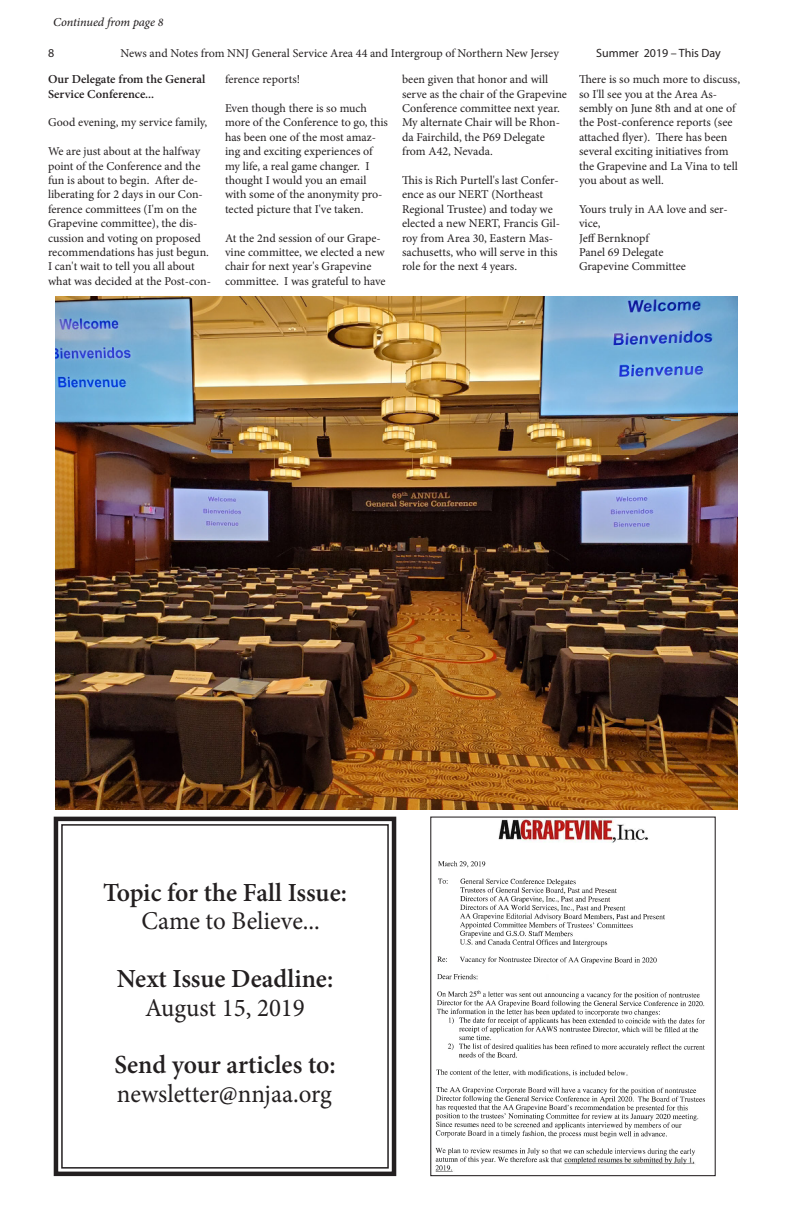
<style>
.page{position:relative;width:792px;height:1224px;background:#fff}
.page>*{position:absolute;margin:0;border:0;box-sizing:border-box;transform-origin:0 0}
.t1{font:700 25.7px "Adobe Hebrew";color:#231f20}
.t2{font:25.7px "Minion Pro";color:#231f20}
.t3{font:12px/14.4px "Minion Pro";letter-spacing:-.005em;color:#231f20}
.t4{font:700 12px/14.4px "Adobe Hebrew";color:#231f20}
.t5{font:12px "Myriad Pro";color:#231f20}
.t6{font:italic 12px "Adobe Hebrew";letter-spacing:-.01em;color:#231f20}
.s1{font-size:12px;color:#fff}
</style>
<div class="page">
<svg style="left:53px;top:816px;width:344px;height:361px"></svg>
<div style="left:61px;top:824px;width:328px;height:345px;border:2px solid #231f20"></div>
<img style="left:55px;top:297px;width:682px;height:512px">
<img style="left:435px;top:819px;width:213px;height:353px">
<img style="left:436px;top:861px;width:269px;height:311px">
<div style="left:430px;top:817px;width:286px;height:359px;border:1px solid #231f20"></div>
<p class="t6" style="left:53px;top:15px;width:112px">Continued from page 8</p>
<p class="t5" style="left:48px;top:46px;width:8px">8</p>
<p class="t3" style="left:121px;top:46px;width:440px">News and Notes from NNJ General Service Area 44 and Intergroup of Northern New Jersey</p>
<p class="t5" style="left:596px;top:45px;width:126px">Summer 2019 – This Day</p>
<p class="t4" style="left:48px;top:72px;width:159px">Our Delegate from the General<br>Service Conference...</p>
<p class="t3" style="left:48px;top:115px;width:161px">Good evening, my service family,</p>
<p class="t3" style="left:48px;top:144px;width:165px">We are just about at the halfway point of the Conference and the fun is about to begin. After de&shy;liberating for 2 days in our Con&shy;ference committees (I'm on the<br>Grapevine committee), the dis&shy;cussion and voting on proposed recommendations has just begun.<br>I can't wait to tell you all about what was decided at the Post-con-</p>
<p class="t3" style="left:225px;top:72px;width:77px">ference reports!</p>
<p class="t3" style="left:225px;top:101px;width:165px">Even though there is so much more of the Conference to go, this has been one of the most amaz&shy;ing and exciting experiences of my life, a real game changer. I thought I would you an email with some of the anonymity pro&shy;tected picture that I've taken.</p>
<p class="t3" style="left:225px;top:231px;width:162px">At the 2nd session of our Grape&shy;vine committee, we elected a new chair for next year's Grapevine committee. I was grateful to have</p>
<p class="t3" style="left:402px;top:72px;width:166px">been given that honor and will serve as the chair of the Grapevine<br>Conference committee next year.<br>My alternate Chair will be Rhon&shy;da Fairchild, the P69 Delegate from A42, Nevada.</p>
<p class="t3" style="left:402px;top:173px;width:160px">This is Rich Purtell's last Confer&shy;ence as our NERT (Northeast<br>Regional Trustee) and today we elected a new NERT, Francis Gil&shy;roy from Area 30, Eastern Mas&shy;sachusetts, who will serve in this role for the next 4 years.</p>
<p class="t3" style="left:579px;top:72px;width:163px">There is so much more to discuss, so I'll see you at the Area As&shy;sembly on June 8th and at one of the Post-conference reports (see attached flyer). There has been several exciting initiatives from the Grapevine and La Vina to tell you about as well.</p>
<p class="t3" style="left:579px;top:202px;width:150px">Yours truly in AA love and ser&shy;vice,</p>
<p class="t3" style="left:579px;top:231px;width:71px">Jeff Bernknopf</p>
<p class="t3" style="left:579px;top:245px;width:86px">Panel 69 Delegate</p>
<p class="t3" style="left:579px;top:259px;width:108px">Grapevine Committee</p>
<p class="t1" style="left:103px;top:877px;width:245px">Topic for the Fall Issue:</p>
<p class="t2" style="left:141px;top:904px;width:180px">Came to Believe...</p>
<p class="t1" style="left:117px;top:963px;width:218px">Next Issue Deadline:</p>
<p class="t2" style="left:145px;top:990px;width:161px">August 15, 2019</p>
<p class="t1" style="left:114px;top:1050px;width:223px">Send your articles to:</p>
<p class="t2" style="left:117px;top:1077px;width:258px">newsletter@nnjaa.org<span class="s1">ext Issue</span></p>
</div>
